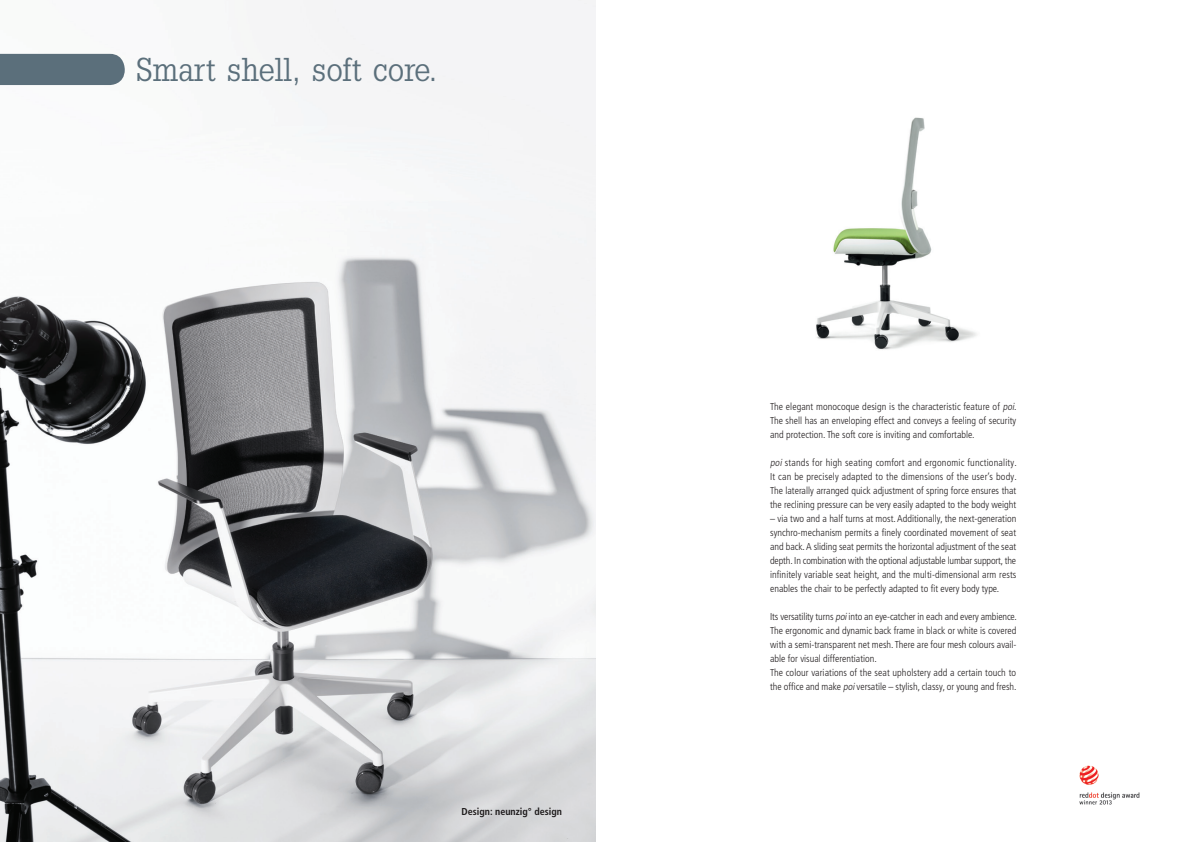
<style>
.page{position:relative;width:1191px;height:842px;background:#fff}
.page>*{position:absolute;margin:0;border:0;box-sizing:border-box;transform-origin:0 0}
.t1{font:33.1px "Slab Tall X";color:#5b6f7b}
.t2{font:300 condensed 10px/14px "Frutiger LT Pro";color:#231f20;text-align:justify}
.t3{font:700 condensed 10px "Frutiger LT Pro";color:#231f20}
.s1{font-style:italic}
</style>
<div class="page">
<img style="left:1079px;top:765px;width:61px;height:40px">
<img style="left:816px;top:117px;width:161px;height:233px">
<img style="left:0;top:0;width:595px;height:842px">
<div style="left:0;top:54px;width:125px;height:31px;background:#5b6f7b"></div>
<h1 class="t1" style="left:136px;top:50px;width:304px">Smart shell, soft core.</h1>
<p class="t3" style="left:461px;top:806px;width:102px">Design: neunzig° design</p>
<p class="t2" style="left:770px;top:400px;width:248px">The elegant monocoque design is the characteristic feature of <span class="s1">poi</span>.<br>The shell has an enveloping effect and conveys a feeling of security and protection. The soft core is inviting and comfortable.</p>
<p class="t2" style="left:770px;top:456px;width:248px"><span class="s1">poi</span> stands for high seating comfort and ergonomic functionality.<br>It can be precisely adapted to the dimensions of the user’s body.<br>The laterally arranged quick adjustment of spring force ensures that the reclining pressure can be very easily adapted to the body weight</p>
<p class="t2" style="left:770px;top:512px;width:248px">– via two and a half turns at most. Additionally, the next-generation synchro-mechanism permits a finely coordinated movement of seat and back. A sliding seat permits the horizontal adjustment of the seat depth. In combination with the optional adjustable lumbar support, the infinitely variable seat height, and the multi-dimensional arm rests enables the chair to be perfectly adapted to fit every body type.</p>
<p class="t2" style="left:770px;top:610px;width:248px;text-align:left">Its versatility turns <span class="s1">poi</span>into an eye-catcher in each and every ambience.<br>The ergonomic and dynamic back frame in black or white is covered with a semi-transparent net mesh. There are four mesh colours avail&shy;able for visual differentiation.<br>The colour variations of the seat upholstery add a certain touch to the office and make <span class="s1">poi</span>versatile – stylish, classy, or young and fresh.</p>
</div>
